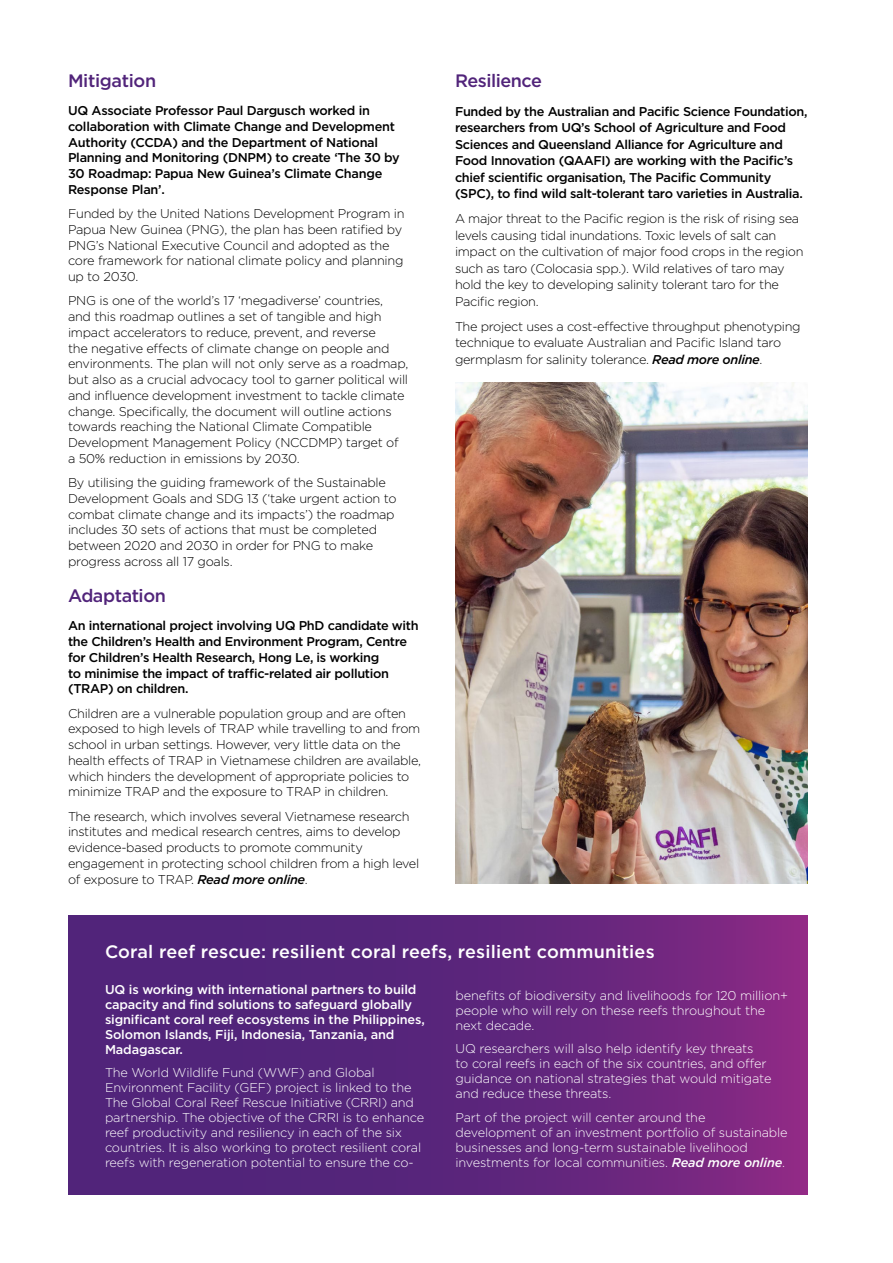
<style>
.page{position:relative;width:893px;height:1263px;background:#fff}
.page>*{position:absolute;margin:0;border:0;box-sizing:border-box;transform-origin:0 0}
.t1{font:500 18px "Gotham";letter-spacing:.01em;color:#fff}
.t2{font:500 18px "Gotham";letter-spacing:-.025em;color:#51247a}
.t3{font:300 12.75px/15.8px "Gotham";letter-spacing:-.025em;color:#000}
.t4{font:300 12.75px/15px "Gotham";letter-spacing:-.01em;color:#fff}
.t5{font:500 12.75px/15.8px "Gotham";letter-spacing:-.025em;color:#000}
.t6{font:500 12.75px/15px "Gotham";letter-spacing:-.01em;color:#fff}
.s1{font-weight:500;font-style:italic}
</style>
<div class="page">
<svg style="left:68px;top:915px;width:740px;height:280px;background:#60257c"></svg>
<img style="left:455px;top:383px;width:353px;height:501px">
<h1 class="t2" style="left:68px;top:69px;width:90px">Mitigation</h1>
<p class="t5" style="left:68px;top:103px;width:333px">UQ Associate Professor Paul Dargusch worked in collaboration with Climate Change and Development Authority (CCDA) and the Department of National Planning and Monitoring (DNPM) to create ‘The 30 by 30 Roadmap: Papua New Guinea’s Climate Change Response Plan’.</p>
<p class="t3" style="left:68px;top:205px;width:338px">Funded by the United Nations Development Program in Papua New Guinea (PNG), the plan has been ratified by PNG’s National Executive Council and adopted as the core framework for national climate policy and planning up to 2030.</p>
<p class="t3" style="left:68px;top:293px;width:342px">PNG is one of the world’s 17 ‘megadiverse’ countries, and this roadmap outlines a set of tangible and high impact accelerators to reduce, prevent, and reverse<br>the negative effects of climate change on people and environments. The plan will not only serve as a roadmap, but also as a crucial advocacy tool to garner political will and influence development investment to tackle climate change. Specifically, the document will outline actions towards reaching the National Climate Compatible Development Management Policy (NCCDMP) target of a 50% reduction in emissions by 2030.</p>
<p class="t3" style="left:68px;top:474px;width:330px">By utilising the guiding framework of the Sustainable Development Goals and SDG 13 (‘take urgent action to combat climate change and its impacts’) the roadmap includes 30 sets of actions that must be completed between 2020 and 2030 in order for PNG to make progress across all 17 goals.</p>
<h1 class="t2" style="left:68px;top:584px;width:99px">Adaptation</h1>
<p class="t5" style="left:68px;top:618px;width:352px">An international project involving UQ PhD candidate with the Children’s Health and Environment Program, Centre for Children’s Health Research, Hong Le, is working<br>to minimise the impact of traffic-related air pollution (TRAP) on children.</p>
<p class="t3" style="left:68px;top:705px;width:354px">Children are a vulnerable population group and are often exposed to high levels of TRAP while travelling to and from school in urban settings. However, very little data on the health effects of TRAP in Vietnamese children are available, which hinders the development of appropriate policies to minimize TRAP and the exposure to TRAP in children.</p>
<p class="t3" style="left:68px;top:808px;width:353px">The research, which involves several Vietnamese research institutes and medical research centres, aims to develop evidence-based products to promote community engagement in protecting school children from a high level of exposure to TRAP. <span class="s1">Read more online</span>.</p>
<h1 class="t2" style="left:455px;top:69px;width:89px">Resilience</h1>
<p class="t5" style="left:455px;top:103px;width:354px;line-height:16.5px">Funded by the Australian and Pacific Science Foundation, researchers from UQ’s School of Agriculture and Food Sciences and Queensland Alliance for Agriculture and Food Innovation (QAAFI) are working with the Pacific’s chief scientific organisation, The Pacific Community (SPC), to find wild salt-tolerant taro varieties in Australia.</p>
<p class="t3" style="left:455px;top:210px;width:350px;line-height:16.5px">A major threat to the Pacific region is the risk of rising sea levels causing tidal inundations. Toxic levels of salt can impact on the cultivation of major food crops in the region such as taro (Colocasia spp.). Wild relatives of taro may hold the key to developing salinity tolerant taro for the Pacific region.</p>
<p class="t3" style="left:455px;top:318px;width:347px;line-height:16.5px">The project uses a cost-effective throughput phenotyping technique to evaluate Australian and Pacific Island taro germplasm for salinity tolerance. <span class="s1">Read more online</span>.</p>
<h1 class="t1" style="left:105px;top:940px;width:551px">Coral reef rescue: resilient coral reefs, resilient communities</h1>
<p class="t6" style="left:105px;top:981px;width:321px">UQ is working with international partners to build capacity and find solutions to safeguard globally significant coral reef ecosystems in the Philippines, Solomon Islands, Fiji, Indonesia, Tanzania, and Madagascar.</p>
<p class="t4" style="left:105px;top:1065px;width:321px">The World Wildlife Fund (WWF) and Global Environment Facility (GEF) project is linked to the The Global Coral Reef Rescue Initiative (CRRI) and partnership. The objective of the CRRI is to enhance reef productivity and resiliency in each of the six countries. It is also working to protect resilient coral reefs with regeneration potential to ensure the co-</p>
<p class="t4" style="left:455px;top:988px;width:334px">benefits of biodiversity and livelihoods for 120 million+ people who will rely on these reefs throughout the next decade.</p>
<p class="t4" style="left:455px;top:1041px;width:317px">UQ researchers will also help identify key threats<br>to coral reefs in each of the six countries, and offer guidance on national strategies that would mitigate and reduce these threats.</p>
<p class="t4" style="left:455px;top:1109px;width:334px">Part of the project will center around the development of an investment portfolio of sustainable businesses and long-term sustainable livelihood investments for local communities. <span class="s1">Read more online</span>.</p>
</div>
